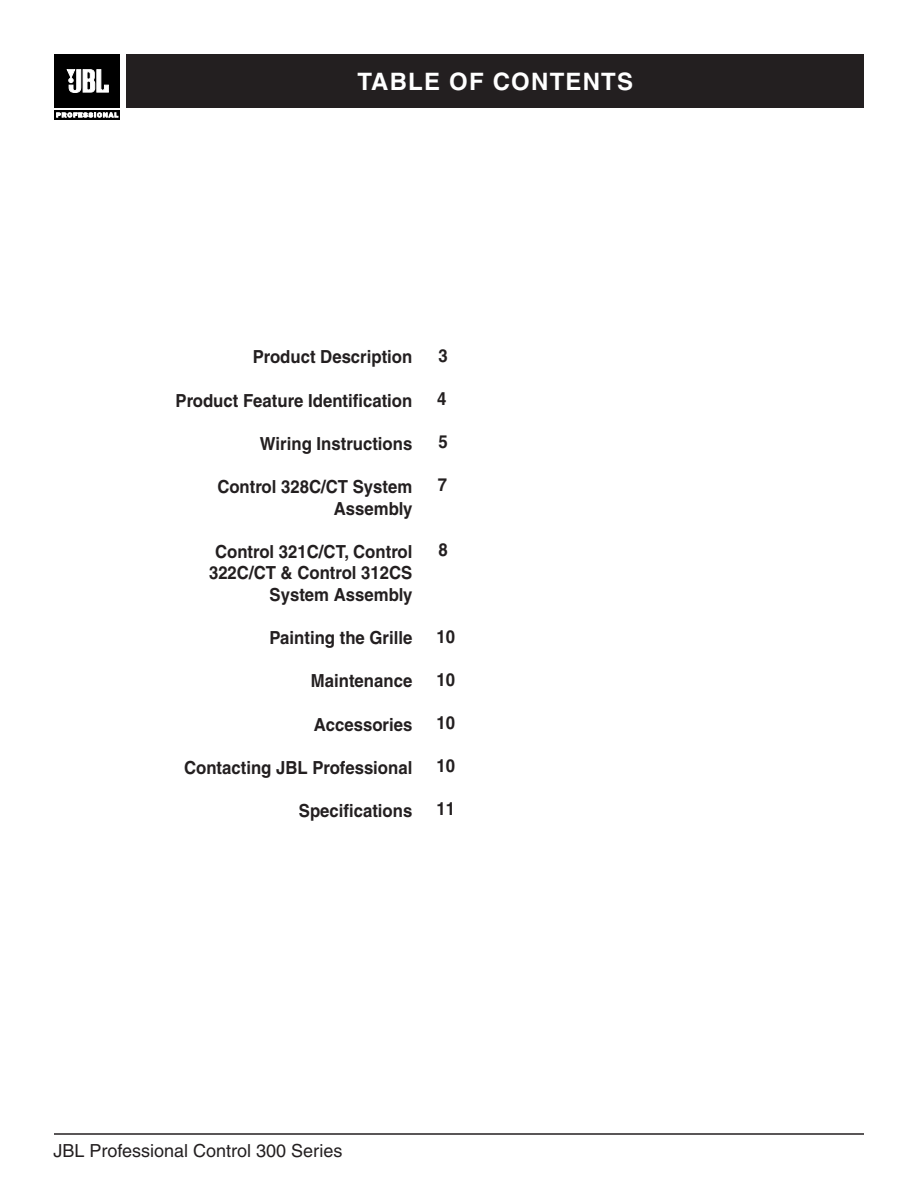
<style>
.page{position:relative;width:918px;height:1188px;background:#fff}
.page>*{position:absolute;margin:0;border:0;box-sizing:border-box;transform-origin:0 0}
.t1{font:700 24px "Helvetica";letter-spacing:.05em;color:#fff}
.t2{font:700 18px/21.6px "Helvetica";color:#231f20;text-align:right;scale:.93 1}
.t3{font:18px "Helvetica";color:#231f20}
</style>
<div class="page">
<div style="left:54px;top:54px;width:66px;height:54px;background:#000"></div>
<svg style="left:67px;top:70px;width:41px;height:23px"></svg>
<svg style="left:54px;top:110px;width:66px;height:10px"></svg>
<svg style="left:56px;top:113px;width:62px;height:4px"></svg>
<hr style="left:54px;top:1133px;width:810px;height:2px;background:#231f20">
<div style="left:127px;top:54px;width:737px;height:54px;background:#231f20"></div>
<h1 class="t1" style="left:357px;top:67px;width:277px">TABLE OF CONTENTS</h1>
<p class="t2" style="left:253px;top:346px;width:173px">Product Description</p>
<p class="t2" style="left:176px;top:389px;width:256px">Product Feature Identification</p>
<p class="t2" style="left:260px;top:432px;width:166px">Wiring Instructions</p>
<p class="t2" style="left:217px;top:476px;width:211px">Control 328C/CT System<br>Assembly</p>
<p class="t2" style="left:209px;top:540px;width:220px">Control 321C/CT, Control<br>322C/CT &amp; Control 312CS<br>System Assembly</p>
<p class="t2" style="left:270px;top:627px;width:155px">Painting the Grille</p>
<p class="t2" style="left:311px;top:670px;width:111px">Maintenance</p>
<p class="t2" style="left:314px;top:713px;width:108px">Accessories</p>
<p class="t2" style="left:184px;top:756px;width:247px">Contacting JBL Professional</p>
<p class="t2" style="left:299px;top:800px;width:124px">Specifications</p>
<p class="t2" style="left:438px;top:344px;width:12px">3</p>
<p class="t2" style="left:437px;top:388px;width:12px">4</p>
<p class="t2" style="left:438px;top:431px;width:12px">5</p>
<p class="t2" style="left:438px;top:474px;width:12px">7</p>
<p class="t2" style="left:438px;top:539px;width:12px">8</p>
<p class="t2" style="left:437px;top:625px;width:22px">10</p>
<p class="t2" style="left:437px;top:668px;width:22px">10</p>
<p class="t2" style="left:437px;top:712px;width:22px">10</p>
<p class="t2" style="left:437px;top:755px;width:22px">10</p>
<p class="t2" style="left:437px;top:798px;width:22px">11</p>
<p class="t3" style="left:54px;top:1140px;width:290px">JBL Professional Control 300 Series</p>
</div>
